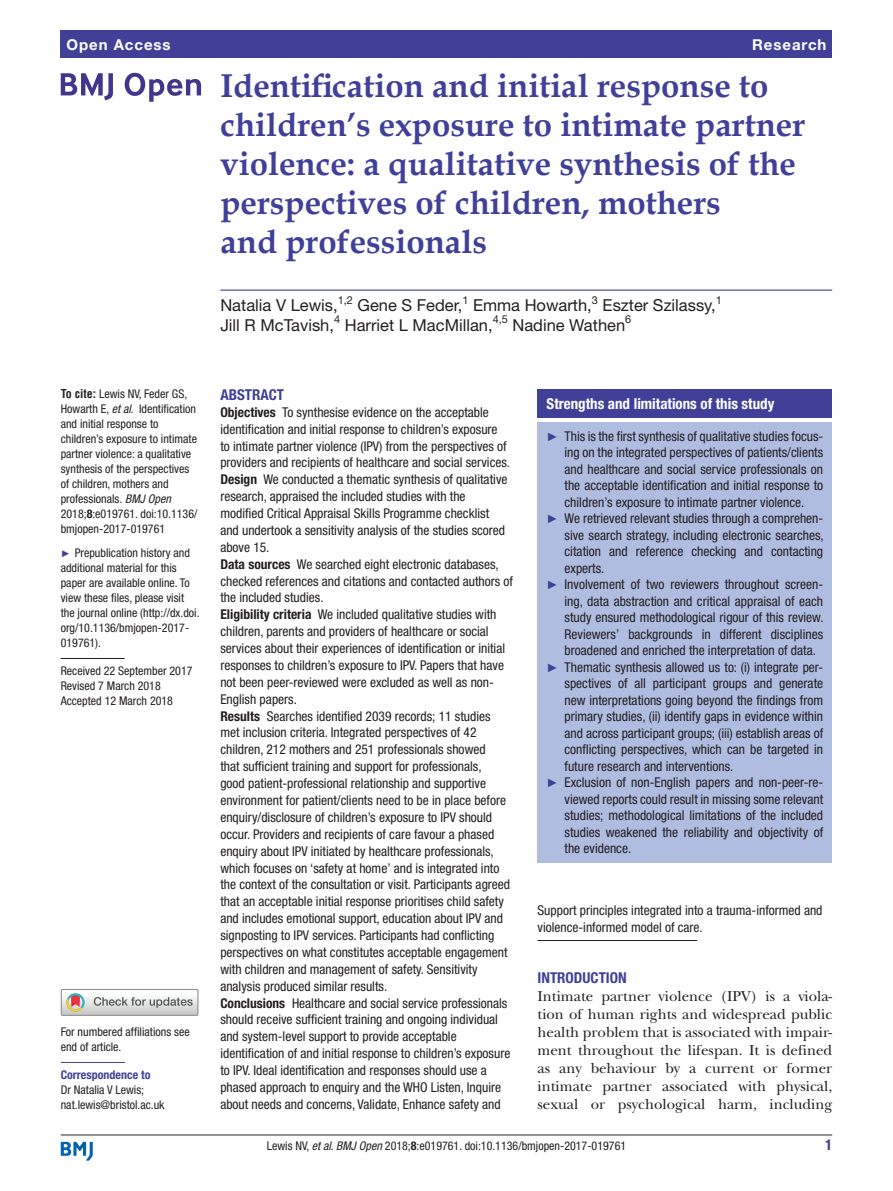
<style>
.page{position:relative;width:893px;height:1191px;background:#fff}
.page>*{position:absolute;margin:0;border:0;box-sizing:border-box;transform-origin:0 0}
.t1{font:700 33px/39px "Book Antiqua";color:#414099}
.t2{font:16.5px "Helvetica Neue LT Std";color:#231f20}
.t3{font:15px/18px "New Baskerville";color:#231f20;text-align:justify}
.t4{font:700 condensed 15px "Helvetica Neue LT Std";color:#fff}
.t5{font:700 condensed 15px "Helvetica Neue LT Std";color:#414099}
.t6{font:700 15px "Helvetica Neue LT Std";letter-spacing:.065em;color:#fff}
.t7{font:condensed 13.5px/16.8px "Helvetica Neue LT Std";color:#231f20}
.t8{font:condensed 12px/15px "Helvetica Neue LT Std";color:#231f20}
.t9{font:700 condensed 12px "Helvetica Neue LT Std";color:#414099}
.t10{font:10.95px "Helvetica Neue LT Std";color:#231f20}
.s1{font-family:"Helvetica LT Std";font-weight:700}
.s2{font-style:italic}
.s3{font-weight:700}
.s4{font-family:"Arial";font-stretch:normal;font-size:9.75px;color:#414099}
.s5{font-family:"Arial";font-stretch:normal;font-size:12px;color:#414099}
</style>
<div class="page">
<hr style="left:61px;top:1134px;width:771px;height:1px;background:#231f20">
<svg style="left:61px;top:1141px;width:32px;height:19px"></svg>
<div style="left:61px;top:31px;width:771px;height:27px;background:#414099"></div>
<hr style="left:220px;top:289px;width:612px;height:2px;background:#414099">
<hr style="left:61px;top:658px;width:64px;height:1px;background:#231f20">
<hr style="left:61px;top:1062px;width:64px;height:1px;background:#414099">
<svg style="left:61px;top:73px;width:52px;height:27px"></svg>
<svg style="left:125px;top:73px;width:76px;height:29px"></svg>
<div style="left:61px;top:989px;width:138px;height:27px;border:1px solid #969090"></div>
<svg style="left:61px;top:989px;width:137px;height:26px"></svg>
<hr style="left:538px;top:940px;width:159px;height:1px;background:#231f20">
<div style="left:538px;top:389px;width:294px;height:29px;background:#414099"></div>
<div style="left:538px;top:422px;width:294px;height:440px;background:#afbde1"></div>
<p class="t6" style="left:66px;top:35px;width:106px">Open Access</p>
<p class="t6" style="left:752px;top:35px;width:76px">Research</p>
<h1 class="t1" style="left:220px;top:66px;width:586px">Identification and initial response to children’s exposure to intimate partner violence: a qualitative synthesis of the perspectives of children, mothers<br>and professionals</h1>
<p class="t2" style="left:220px;top:296px;width:119px">Natalia V Lewis,</p>
<p class="t10" style="left:338px;top:293px;width:17px">1,2</p>
<p class="t2" style="left:357px;top:296px;width:106px">Gene S Feder,</p>
<p class="t10" style="left:462px;top:293px;width:8px">1</p>
<p class="t2" style="left:473px;top:296px;width:120px">Emma Howarth,</p>
<p class="t10" style="left:592px;top:293px;width:8px">3</p>
<p class="t2" style="left:603px;top:296px;width:115px">Eszter Szilassy,</p>
<p class="t10" style="left:716px;top:293px;width:8px">1</p>
<p class="t2" style="left:220px;top:315px;width:115px">Jill R McTavish,</p>
<p class="t10" style="left:334px;top:313px;width:8px">4</p>
<p class="t2" style="left:345px;top:315px;width:149px">Harriet L MacMillan,</p>
<p class="t10" style="left:493px;top:313px;width:17px">4,5</p>
<p class="t2" style="left:512px;top:315px;width:114px">Nadine Wathen</p>
<p class="t10" style="left:625px;top:313px;width:8px">6</p>
<p class="t8" style="left:61px;top:386px;width:138px"><span class="s1">To cite:</span> Lewis NV, Feder GS,<br>Howarth E, <span class="s2">et al</span>. Identification and initial response to children’s exposure to intimate partner violence: a qualitative synthesis of the perspectives of children, mothers and professionals. <span class="s2">BMJ Open<br></span>2018;<span class="s3">8</span>:e019761. doi:10.1136/ bmjopen-2017-019761</p>
<p class="t8" style="left:61px;top:545px;width:140px"><span class="s4">►</span> Prepublication history and additional material for this paper are available online. To view these files, please visit the journal online (http://dx.doi. org/10.1136/bmjopen-2017-<br>019761).</p>
<p class="t8" style="left:61px;top:663px;width:133px">Received 22 September 2017<br>Revised 7 March 2018<br>Accepted 12 March 2018</p>
<p class="t8" style="left:61px;top:1024px;width:130px">For numbered affiliations see end of article.</p>
<p class="t9" style="left:61px;top:1067px;width:91px">Correspondence to</p>
<p class="t8" style="left:61px;top:1082px;width:105px">Dr Natalia V Lewis; nat.lewis@bristol.ac.uk</p>
<p class="t5" style="left:220px;top:385px;width:65px">Abstract</p>
<p class="t7" style="left:220px;top:403px;width:294px"><span class="s3">Objectives</span> To synthesise evidence on the acceptable identification and initial response to children’s exposure<br>to intimate partner violence (IPV) from the perspectives of providers and recipients of healthcare and social services.<br><span class="s3">Design</span> We conducted a thematic synthesis of qualitative research, appraised the included studies with the<br>modified Critical Appraisal Skills Programme checklist<br>and undertook a sensitivity analysis of the studies scored above 15.<br><span class="s3">Data sources</span> We searched eight electronic databases, checked references and citations and contacted authors of the included studies.<br><span class="s3">Eligibility criteria</span> We included qualitative studies with children, parents and providers of healthcare or social services about their experiences of identification or initial responses to children’s exposure to IPV. Papers that have not been peer-reviewed were excluded as well as non-English papers.<br><span class="s3">Results</span> Searches identified 2039 records; 11 studies met inclusion criteria. Integrated perspectives of 42 children, 212 mothers and 251 professionals showed<br>that sufficient training and support for professionals,<br>good patient-professional relationship and supportive environment for patient/clients need to be in place before enquiry/disclosure of children’s exposure to IPV should occur. Providers and recipients of care favour a phased enquiry about IPV initiated by healthcare professionals, which focuses on ‘safety at home’ and is integrated into the context of the consultation or visit. Participants agreed that an acceptable initial response prioritises child safety and includes emotional support, education about IPV and signposting to IPV services. Participants had conflicting perspectives on what constitutes acceptable engagement with children and management of safety. Sensitivity analysis produced similar results.<br><span class="s3">Conclusions</span> Healthcare and social service professionals should receive sufficient training and ongoing individual and system-level support to provide acceptable identification of and initial response to children’s exposure to IPV. Ideal identification and responses should use a phased approach to enquiry and the WHO Listen, Inquire about needs and concerns, Validate, Enhance safety and</p>
<p class="t4" style="left:547px;top:394px;width:229px">Strengths and limitations of this study</p>
<p class="t7" style="left:547px;top:427px;width:278px"><span class="s5">►</span> This is the first synthesis of qualitative studies focus-</p>
<p class="t7" style="left:565px;top:444px;width:260px">ing on the integrated perspectives of patients/clients</p>
<p class="t7" style="left:565px;top:460px;width:260px">and healthcare and social service professionals on</p>
<p class="t7" style="left:565px;top:477px;width:260px">the acceptable identification and initial response to</p>
<p class="t7" style="left:565px;top:493px;width:241px">children’s exposure to intimate partner violence.</p>
<p class="t7" style="left:547px;top:510px;width:278px"><span class="s5">►</span> We retrieved relevant studies through a comprehen-</p>
<p class="t7" style="left:565px;top:526px;width:261px">sive search strategy, including electronic searches,</p>
<p class="t7" style="left:565px;top:543px;width:260px">citation and reference checking and contacting</p>
<p class="t7" style="left:565px;top:559px;width:41px">experts.</p>
<p class="t7" style="left:547px;top:576px;width:278px"><span class="s5">►</span> Involvement of two reviewers throughout screen-</p>
<p class="t7" style="left:565px;top:592px;width:260px">ing, data abstraction and critical appraisal of each</p>
<p class="t7" style="left:565px;top:609px;width:261px">study ensured methodological rigour of this review.</p>
<p class="t7" style="left:565px;top:625px;width:260px">Reviewers’ backgrounds in different disciplines</p>
<p class="t7" style="left:565px;top:642px;width:253px">broadened and enriched the interpretation of data.</p>
<p class="t7" style="left:547px;top:658px;width:278px"><span class="s5">►</span> Thematic synthesis allowed us to: (i) integrate per-</p>
<p class="t7" style="left:565px;top:675px;width:260px">spectives of all participant groups and generate</p>
<p class="t7" style="left:565px;top:691px;width:260px">new interpretations going beyond the findings from</p>
<p class="t7" style="left:565px;top:708px;width:260px">primary studies, (ii) identify gaps in evidence within</p>
<p class="t7" style="left:565px;top:724px;width:260px">and across participant groups; (iii) establish areas of</p>
<p class="t7" style="left:565px;top:741px;width:260px">conflicting perspectives, which can be targeted in</p>
<p class="t7" style="left:565px;top:757px;width:170px">future research and interventions.</p>
<p class="t7" style="left:547px;top:774px;width:278px"><span class="s5">►</span> Exclusion of non-English papers and non-peer-re-</p>
<p class="t7" style="left:565px;top:790px;width:260px">viewed reports could result in missing some relevant</p>
<p class="t7" style="left:565px;top:807px;width:260px">studies; methodological limitations of the included</p>
<p class="t7" style="left:565px;top:823px;width:260px">studies weakened the reliability and objectivity of</p>
<p class="t7" style="left:565px;top:840px;width:68px">the evidence.</p>
<p class="t7" style="left:538px;top:902px;width:286px">Support principles integrated into a trauma-informed and violence-informed model of care.</p>
<p class="t5" style="left:538px;top:969px;width:91px">Introduction</p>
<p class="t3" style="left:538px;top:987px;width:296px">Intimate partner violence (IPV) is a viola&shy;tion of human rights and widespread public health problem that is associated with impair&shy;ment throughout the lifespan. It is defined as any behaviour by a current or former intimate partner associated with physical, sexual or psychological harm, including</p>
<p class="t8" style="left:267px;top:1137px;width:361px">Lewis NV, <span class="s2">et al</span>. <span class="s2">BMJ Open</span> 2018;<span class="s3">8</span>:e019761. doi:10.1136/bmjopen-2017-019761</p>
<p class="t5" style="left:825px;top:1135px;width:9px">1</p>
</div>
